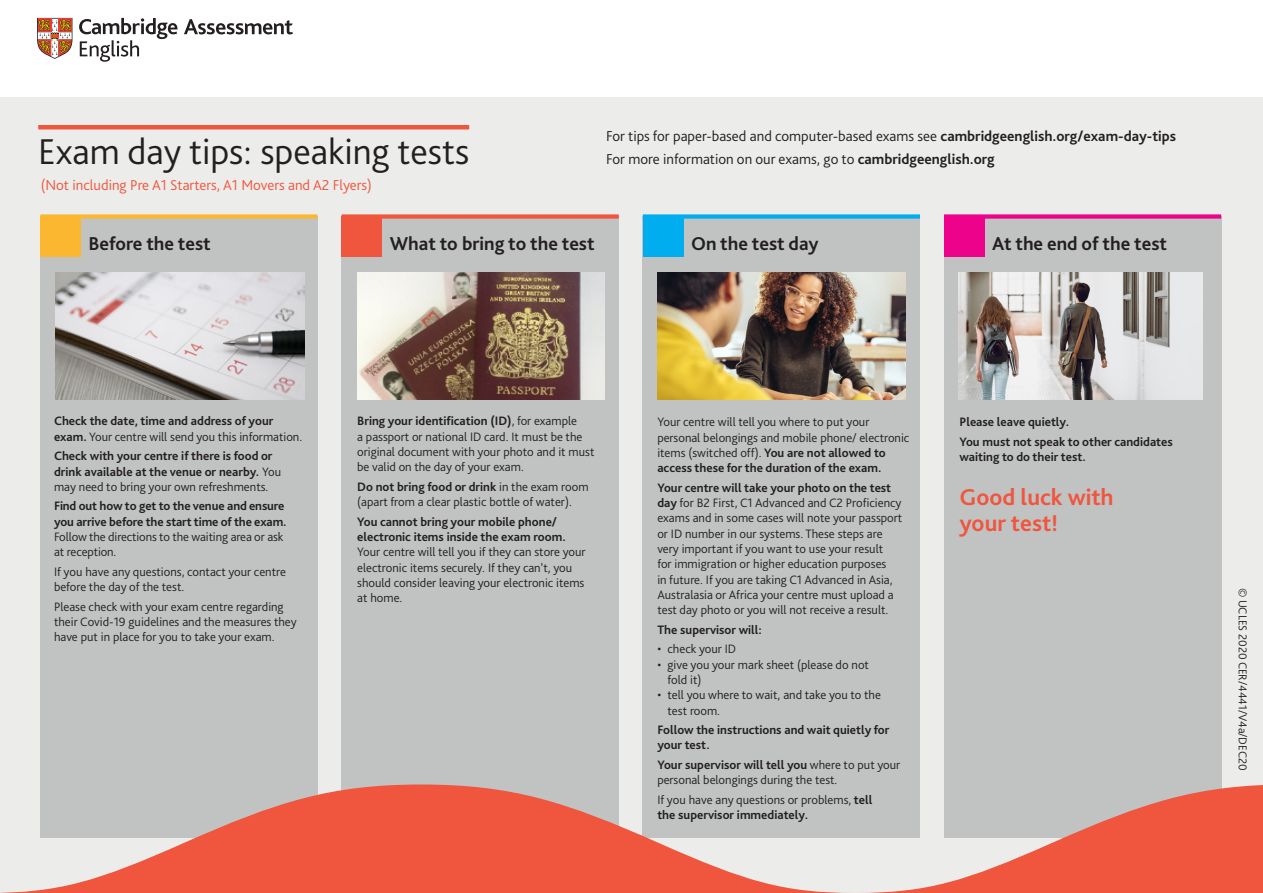
<style>
.page{position:relative;width:1263px;height:893px;background:#fff}
.page>*{position:absolute;margin:0;border:0;box-sizing:border-box;transform-origin:0 0}
.new_header{font:300 37.5px "Bliss Pro";color:#231f20}
.sub_header-info{font:700 24px/25.5px "Bliss Pro";color:#f0553e}
.Sub_header_column{font:700 19.5px "Bliss Pro";color:#231f20}
.sub_header-info-2{font:300 15px "Bliss Pro";color:#231f20}
.sub_header-info-3{font:300 15px "Bliss Pro";color:#f0553e}
.body_copy{font:300 12.75px/15.3px "Bliss Pro";color:#231f20}
.body_copy-2{font:700 12.75px/15.3px "Bliss Pro";color:#231f20}
.sub_headers{font:300 12px "Bliss Pro";color:#231f20}
.s1{font-weight:700}
.s2{font-weight:300}
</style>
<div class="page">
<div style="left:0;top:98px;width:1263px;height:795px;background:#ecedea"></div>
<svg style="left:184px;top:19px;width:109px;height:15px"></svg>
<svg style="left:79px;top:18px;width:98px;height:44px"></svg>
<svg style="left:37px;top:18px;width:35px;height:41px"></svg>
<hr style="left:38px;top:125px;width:431px;height:4px;background:#f0553e">
<div style="left:40px;top:217px;width:278px;height:621px;background:#c1c3c3"></div>
<div style="left:40px;top:214px;width:278px;height:5px;background:#fcb731"></div>
<div style="left:342px;top:217px;width:277px;height:621px;background:#c1c3c3"></div>
<div style="left:342px;top:214px;width:277px;height:5px;background:#f0553e"></div>
<div style="left:643px;top:217px;width:277px;height:621px;background:#c1c3c3"></div>
<div style="left:643px;top:214px;width:277px;height:5px;background:#00aeef"></div>
<div style="left:944px;top:217px;width:277px;height:621px;background:#c1c3c3"></div>
<div style="left:944px;top:214px;width:277px;height:5px;background:#ed028c"></div>
<div style="left:40px;top:216px;width:41px;height:40px;background:#fcb731"></div>
<div style="left:342px;top:216px;width:40px;height:40px;background:#f0553e"></div>
<div style="left:643px;top:216px;width:40px;height:40px;background:#00aeef"></div>
<div style="left:944px;top:216px;width:40px;height:40px;background:#ed028c"></div>
<img style="left:657px;top:272px;width:249px;height:128px">
<img style="left:959px;top:272px;width:243px;height:128px">
<svg style="left:0;top:784px;width:1263px;height:109px;fill:#f0553e"></svg>
<img style="left:55px;top:272px;width:249px;height:128px">
<img style="left:357px;top:272px;width:248px;height:128px">
<p class="new_header" style="left:38px;top:128px;width:432px">Exam day tips: speaking tests</p>
<p class="sub_header-info-3" style="left:41px;top:176px;width:333px">(Not including Pre A1 Starters, A1 Movers and A2 Flyers)</p>
<p class="sub_header-info-2" style="left:606px;top:127px;width:571px">For tips for paper-based and computer-based exams see <span class="s1">cambridgeenglish.org/exam-day-tips</span></p>
<p class="sub_header-info-2" style="left:606px;top:149px;width:390px">For more information on our exams, go to <span class="s1">cambridgeenglish.org</span></p>
<p class="Sub_header_column" style="left:89px;top:232px;width:124px">Before the test</p>
<p class="Sub_header_column" style="left:390px;top:232px;width:206px">What to bring to the test</p>
<p class="Sub_header_column" style="left:691px;top:232px;width:129px">On the test day</p>
<p class="Sub_header_column" style="left:992px;top:232px;width:176px">At the end of the test</p>
<p class="body_copy-2" style="left:54px;top:413px;width:250px">Check the date, time and address of your exam. <span class="s2">Your centre will send you this information.</span></p>
<p class="body_copy-2" style="left:54px;top:448px;width:229px">Check with your centre if there is food or drink available at the venue or nearby. <span class="s2">You may need to bring your own refreshments.</span></p>
<p class="body_copy-2" style="left:54px;top:498px;width:234px">Find out how to get to the venue and ensure you arrive before the start time of the exam.<br><span class="s2">Follow the directions to the waiting area or ask at reception.</span></p>
<p class="body_copy" style="left:54px;top:564px;width:233px">If you have any questions, contact your centre before the day of the test.</p>
<p class="body_copy" style="left:54px;top:598px;width:244px">Please check with your exam centre regarding their Covid-19 guidelines and the measures they have put in place for you to take your exam.</p>
<p class="body_copy" style="left:357px;top:413px;width:239px"><span class="s1">Bring your identification (ID)</span>, for example<br>a passport or national ID card. It must be the original document with your photo and it must be valid on the day of your exam.</p>
<p class="body_copy" style="left:357px;top:479px;width:233px"><span class="s1">Do not bring food or drink</span> in the exam room (apart from a clear plastic bottle of water).</p>
<p class="body_copy" style="left:357px;top:513px;width:230px"><span class="s1">You cannot bring your mobile phone/ electronic items inside the exam room.<br></span>Your centre will tell you if they can store your electronic items securely. If they can’t, you should consider leaving your electronic items at home.</p>
<p class="body_copy" style="left:657px;top:414px;width:253px">Your centre will tell you where to put your personal belongings and mobile phone/ electronic items (switched off). <span class="s1">You are not allowed to access these for the duration of the exam.</span></p>
<p class="body_copy" style="left:657px;top:480px;width:246px"><span class="s1">Your centre will take your photo on the test day</span> for B2 First, C1 Advanced and C2 Proficiency exams and in some cases will note your passport or ID number in our systems. These steps are very important if you want to use your result<br>for immigration or higher education purposes<br>in future. If you are taking C1 Advanced in Asia, Australasia or Africa your centre must upload a test day photo or you will not receive a result.</p>
<p class="body_copy-2" style="left:657px;top:622px;width:106px">The supervisor will:</p>
<p class="body_copy" style="left:657px;top:641px;width:80px">• check your ID</p>
<p class="body_copy" style="left:667px;top:656px;width:203px;text-indent:-10px">• give you your mark sheet (please do not fold it)</p>
<p class="body_copy" style="left:667px;top:687px;width:215px;text-indent:-10px">• tell you where to wait, and take you to the test room.</p>
<p class="body_copy-2" style="left:657px;top:722px;width:234px">Follow the instructions and wait quietly for your test.</p>
<p class="body_copy" style="left:657px;top:757px;width:244px"><span class="s1">Your supervisor will tell you</span> where to put your personal belongings during the test.</p>
<p class="body_copy" style="left:657px;top:792px;width:216px">If you have any questions or problems, <span class="s1">tell the supervisor immediately.</span></p>
<p class="body_copy-2" style="left:959px;top:414px;width:111px">Please leave quietly.</p>
<p class="body_copy-2" style="left:959px;top:434px;width:215px">You must not speak to other candidates waiting to do their test.</p>
<p class="sub_header-info" style="left:959px;top:484px;width:156px">Good luck with your test!</p>
<p class="sub_headers" style="left:1250px;top:588px;width:184px;rotate:90deg">© UCLES 2020 CER/4441/V4a/DEC20</p>
</div>
